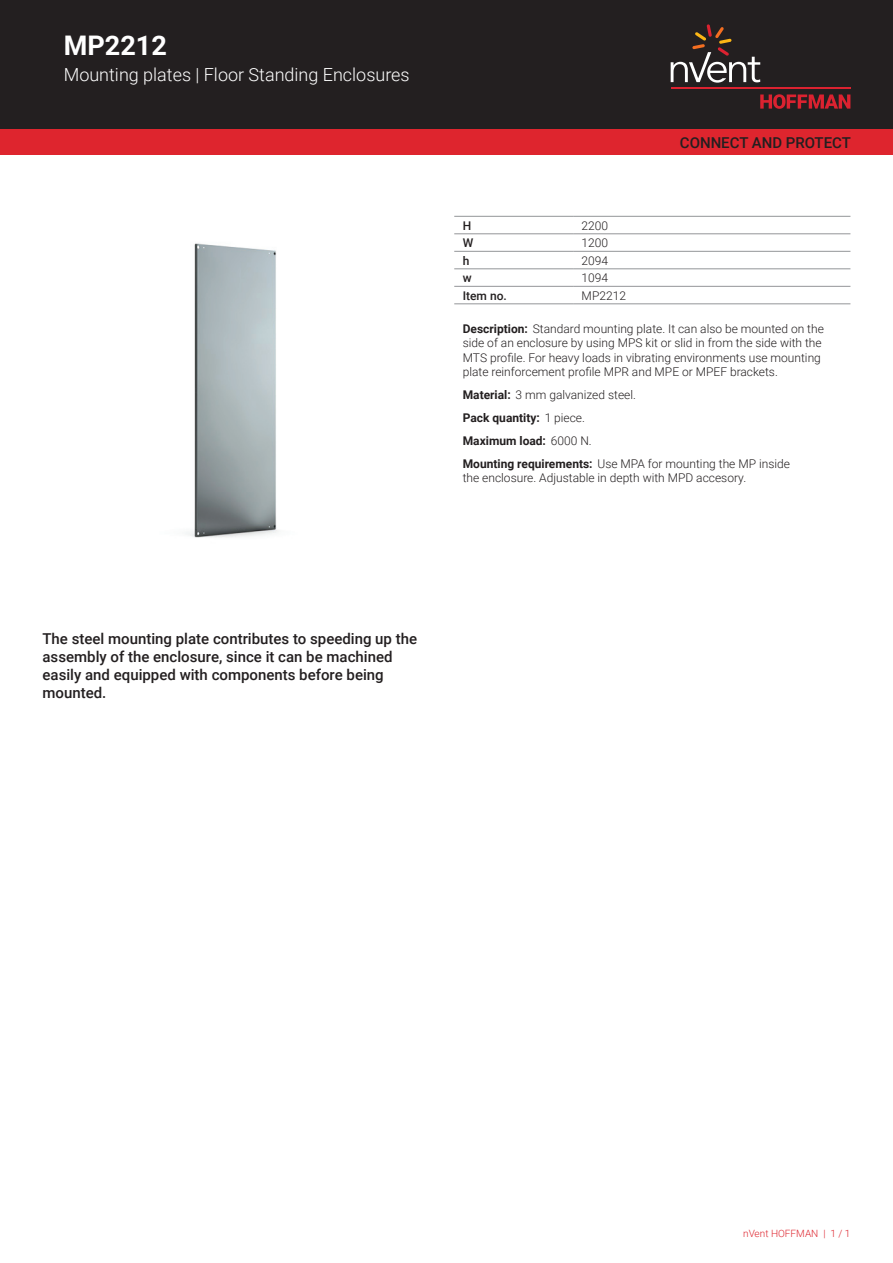
<style>
.page{position:relative;width:893px;height:1263px;background:#fff}
.page>*{position:absolute;margin:0;border:0;box-sizing:border-box;transform-origin:0 0}
.t1{font:700 27px "Roboto";color:#fff}
.t2{font:300 18px "Roboto";color:#fff}
.t3{font:500 15px/18px "Roboto";color:#231f20}
.t4{font:300 12px/14.4px "Roboto";color:#231f20}
.t5{font:500 12px "Roboto";color:#231f20}
.t6{font:300 10.05px "Roboto";color:#de252e}
.s1{font-weight:700}
</style>
<div class="page">
<div style="left:0;top:0;width:893px;height:129px;background:#231f20"></div>
<svg style="left:760px;top:94px;width:90px;height:15px"></svg>
<hr style="left:671px;top:88px;width:179px;height:1px;background:#db2230">
<svg style="left:671px;top:24px;width:89px;height:59px"></svg>
<div style="left:0;top:129px;width:893px;height:26px;background:#de252e"></div>
<hr style="left:454px;top:216px;width:119px;height:1px;background:#939598">
<hr style="left:454px;top:234px;width:119px;height:1px;background:#939598">
<hr style="left:573px;top:216px;width:277px;height:1px;background:#939598">
<hr style="left:573px;top:234px;width:277px;height:1px;background:#939598">
<hr style="left:454px;top:251px;width:119px;height:1px;background:#939598">
<hr style="left:573px;top:251px;width:277px;height:1px;background:#939598">
<hr style="left:454px;top:269px;width:119px;height:1px;background:#939598">
<hr style="left:573px;top:269px;width:277px;height:1px;background:#939598">
<hr style="left:454px;top:286px;width:119px;height:1px;background:#939598">
<hr style="left:454px;top:304px;width:119px;height:1px;background:#939598">
<hr style="left:573px;top:286px;width:277px;height:1px;background:#939598">
<hr style="left:573px;top:304px;width:277px;height:1px;background:#939598">
<img style="left:185px;top:243px;width:93px;height:295px">
<img style="left:185px;top:314px;width:93px;height:158px">
<h1 class="t1" style="left:64px;top:27px;width:105px">MP2212</h1>
<h2 class="t2" style="left:64px;top:62px;width:347px">Mounting plates | Floor Standing Enclosures</h2>
<p class="t3" style="left:680px;top:133px;width:173px">CONNECT AND PROTECT</p>
<p class="t5" style="left:463px;top:217px;width:10px">H</p>
<p class="t4" style="left:582px;top:218px;width:28px">2200</p>
<p class="t5" style="left:463px;top:234px;width:12px">W</p>
<p class="t4" style="left:582px;top:235px;width:28px">1200</p>
<p class="t5" style="left:463px;top:252px;width:8px">h</p>
<p class="t4" style="left:582px;top:253px;width:28px">2094</p>
<p class="t5" style="left:463px;top:269px;width:10px">w</p>
<p class="t4" style="left:582px;top:270px;width:28px">1094</p>
<p class="t5" style="left:463px;top:287px;width:46px">Item no.</p>
<p class="t4" style="left:582px;top:288px;width:46px">MP2212</p>
<p class="t4" style="left:463px;top:321px;width:363px"><span class="s1">Description:</span> Standard mounting plate. It can also be mounted on the side of an enclosure by using MPS kit or slid in from the side with the MTS profile. For heavy loads in vibrating environments use mounting plate reinforcement profile MPR and MPE or MPEF brackets.</p>
<p class="t4" style="left:463px;top:383px;width:329px;line-height:23px"><span class="s1">Material:</span> 3 mm galvanized steel.<br><span class="s1">Pack quantity:</span> 1 piece.<br><span class="s1">Maximum load:</span> 6000 N.<br><span class="s1">Mounting requirements:</span> Use MPA for mounting the MP inside</p>
<p class="t4" style="left:463px;top:470px;width:285px">the enclosure. Adjustable in depth with MPD accesory.</p>
<p class="t3" style="left:43px;top:629px;width:376px">The steel mounting plate contributes to speeding up the assembly of the enclosure, since it can be machined easily and equipped with components before being mounted.</p>
<p class="t6" style="left:743px;top:1226px;width:109px">nVent HOFFMAN | 1 / 1</p>
</div>
